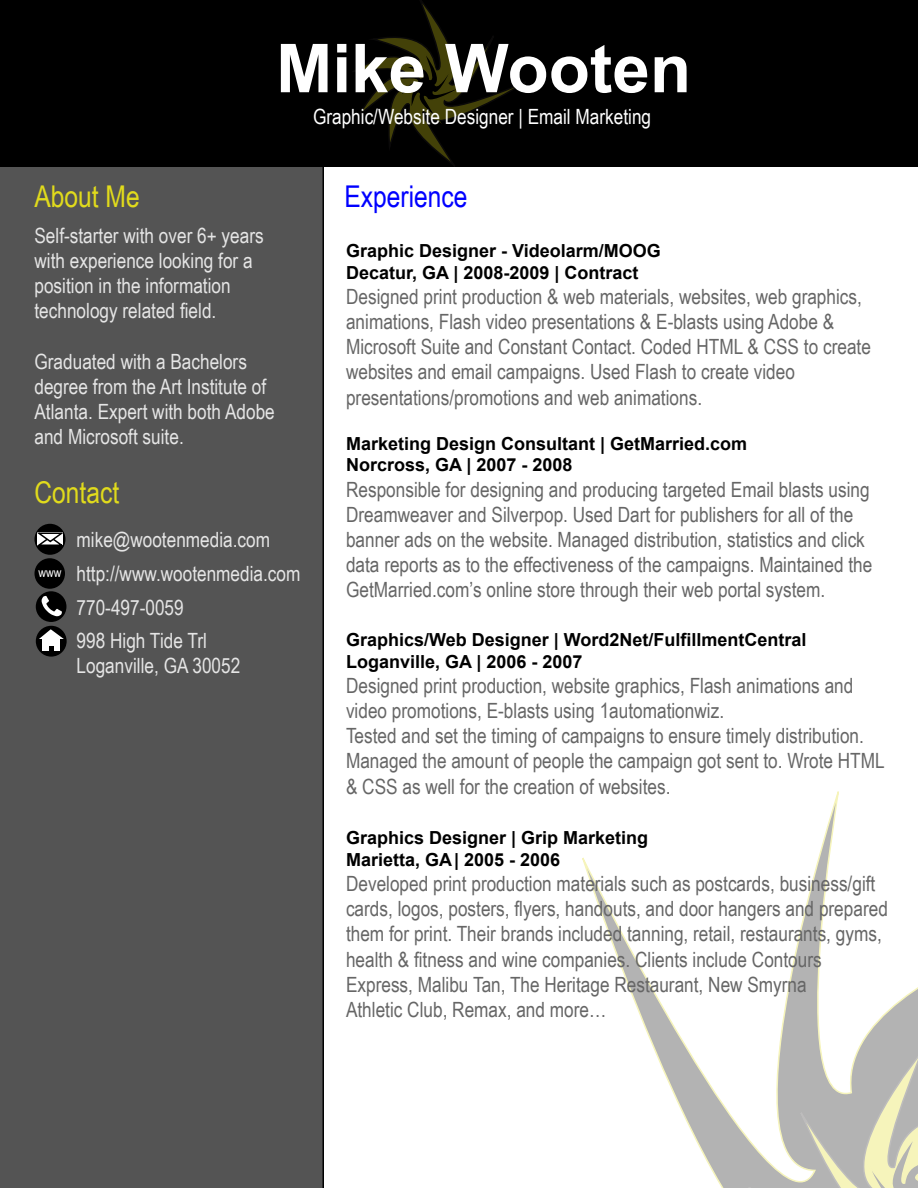
<style>
.page{position:relative;width:918px;height:1188px;background:#fff}
.page>*{position:absolute;margin:0;border:0;box-sizing:border-box;transform-origin:0 0}
.t1{font:700 67.5px "Arial";color:#fff}
.t2{font:30px "Arial Narrow";color:#e1db1c}
.t3{font:30px "Arial Narrow";color:#00f}
.t4{font:21px/25.2px "Arial Narrow";color:#666}
.t5{font:21px/25.2px "Arial Narrow";color:#e5e5e5}
.t6{font:21px "Arial Narrow";color:#fff}
.t7{font:700 18px/21.6px "Arial";color:#000}
.t8{font:13.05px "Arial Narrow";color:#fff}
</style>
<div class="page">
<svg style="left:582px;top:792px;width:336px;height:396px"></svg>
<svg style="left:747px;top:1053px;width:171px;height:135px"></svg>
<div style="left:0;top:166px;width:324px;height:1022px;background:#545454"></div>
<div style="left:0;top:0;width:918px;height:166px;background:#000"></div>
<svg style="left:352px;top:3px;width:174px;height:164px"></svg>
<div style="left:35px;top:524px;width:30px;height:31px;background:#000;border-radius:50%"></div>
<svg style="left:34px;top:531px;width:32px;height:16px"></svg>
<div style="left:34px;top:558px;width:31px;height:31px;background:#000;border-radius:50%"></div>
<div style="left:36px;top:591px;width:30px;height:31px;background:#000;border-radius:50%"></div>
<svg style="left:42px;top:596px;width:20px;height:20px"></svg>
<div style="left:36px;top:626px;width:31px;height:31px;background:#000;border-radius:50%"></div>
<svg style="left:39px;top:629px;width:25px;height:10px"></svg>
<div style="left:42px;top:639px;width:18px;height:12px;background:#fff"></div>
<svg style="left:50px;top:646px;width:4px;height:5px"></svg>
<h1 class="t1" style="left:276px;top:21px;width:417px">Mike Wooten</h1>
<p class="t6" style="left:313px;top:101px;width:340px">Graphic/Website Designer | Email Marketing</p>
<h2 class="t2" style="left:35px;top:174px;width:107px">About Me</h2>
<h2 class="t3" style="left:345px;top:174px;width:125px">Experience</h2>
<p class="t5" style="left:35px;top:222px;width:231px">Self-starter with over 6+ years with experience looking for a position in the information technology related field.</p>
<p class="t5" style="left:35px;top:348px;width:242px">Graduated with a Bachelors degree from the Art Institute of<br>Atlanta. Expert with both Adobe and Microsoft suite.</p>
<h2 class="t2" style="left:35px;top:471px;width:86px">Contact</h2>
<p class="t8" style="left:39px;top:563px;width:25px">www</p>
<p class="t5" style="left:77px;top:521px;width:225px;line-height:34.5px">mike@wootenmedia.com http://www.wootenmedia.com</p>
<p class="t5" style="left:77px;top:590px;width:132px;line-height:33.3px">770-497-0059<br>998 High Tide Trl</p>
<p class="t5" style="left:77px;top:652px;width:165px">Loganville, GA 30052</p>
<p class="t7" style="left:346px;top:240px;width:316px">Graphic Designer - Videolarm/MOOG<br>Decatur, GA | 2008-2009 | Contract</p>
<p class="t4" style="left:346px;top:283px;width:526px">Designed print production &amp; web materials, websites, web graphics, animations, Flash video presentations &amp; E-blasts using Adobe &amp; Microsoft Suite and Constant Contact. Coded HTML &amp; CSS to create websites and email campaigns. Used Flash to create video presentations/promotions and web animations.</p>
<p class="t7" style="left:346px;top:433px;width:403px">Marketing Design Consultant | GetMarried.com<br>Norcross, GA | 2007 - 2008</p>
<p class="t4" style="left:346px;top:476px;width:528px">Responsible for designing and producing targeted Email blasts using Dreamweaver and Silverpop. Used Dart for publishers for all of the banner ads on the website. Managed distribution, statistics and click data reports as to the effectiveness of the campaigns. Maintained the GetMarried.com’s online store through their web portal system.</p>
<p class="t7" style="left:346px;top:629px;width:462px">Graphics/Web Designer | Word2Net/FulfillmentCentral<br>Loganville, GA | 2006 - 2007</p>
<p class="t4" style="left:346px;top:672px;width:540px">Designed print production, website graphics, Flash animations and video promotions, E-blasts using 1automationwiz.<br>Tested and set the timing of campaigns to ensure timely distribution.<br>Managed the amount of people the campaign got sent to. Wrote HTML &amp; CSS as well for the creation of websites.</p>
<p class="t7" style="left:346px;top:827px;width:304px">Graphics Designer | Grip Marketing<br>Marietta, GA | 2005 - 2006</p>
<p class="t4" style="left:346px;top:870px;width:543px">Developed print production materials such as postcards, business/gift cards, logos, posters, flyers, handouts, and door hangers and prepared them for print. Their brands included tanning, retail, restaurants, gyms, health &amp; fitness and wine companies. Clients include Contours Express, Malibu Tan, The Heritage Restaurant, New Smyrna<br>Athletic Club, Remax, and more…</p>
</div>
